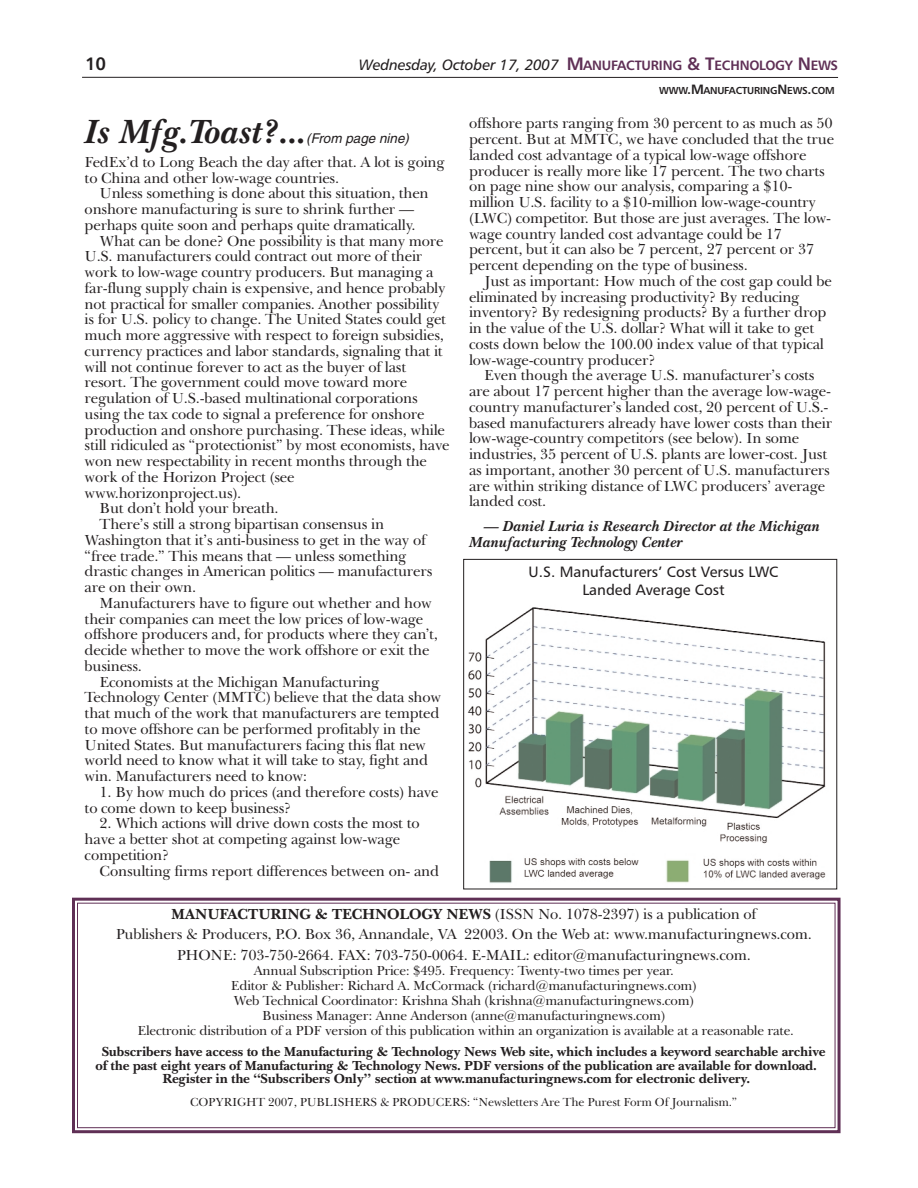
<style>
.page{position:relative;width:918px;height:1188px;background:#fff}
.page>*{position:absolute;margin:0;border:0;box-sizing:border-box;transform-origin:0 0}
.t1{font:italic 700 34.5px "Baskerville BT";letter-spacing:-.015em;color:#231f20}
.t2{font:18px "Humanist 777 BT Bold B";color:#231f20}
.t3{font:15px/15.8px "Baskerville BT";letter-spacing:-.015em;color:#231f20}
.t4{font:italic 700 15px/15.8px "Baskerville BT";letter-spacing:-.015em;color:#231f20}
.t5{font:15px "Humanist 777 BT Italic B";letter-spacing:-.01em;color:#231f20}
.t6{font:15px/18px "Humanist 777 BT Roman B";color:#231f20;text-align:center}
.t7{font:13.5px/15px "Baskerville BT";letter-spacing:-.015em;color:#231f20;text-align:center}
.t8{font:700 13.5px "Baskerville BT";letter-spacing:-.015em;color:#231f20}
.t9{font:italic 13.5px "Helvetica";color:#231f20}
.t10{font:12px "Baskerville BT";letter-spacing:-.015em;color:#231f20}
.t11{font:10.2px "Humanist 777 BT Bold B";letter-spacing:-.015em;color:#231f20}
.s1{font-family:"Humanist 777 BT Bold B";font-size:18px;color:#5f2f55}
.s2{font-family:"Humanist 777 BT Bold B";font-size:13.5px;color:#5f2f55}
.s3{font-size:13.5px}
.s4{font-weight:700}
</style>
<div class="page">
<hr style="left:82px;top:77px;width:756px;height:1px;background:#231f20">
<div style="left:72px;top:898px;width:769px;height:235px;border:3px solid #5f2f55"></div>
<div style="left:77px;top:903px;width:759px;height:225px;border:1px solid #5f2f55"></div>
<img style="left:467px;top:607px;width:359px;height:276px">
<div style="left:463px;top:559px;width:374px;height:330px;border:1px solid #231f20"></div>
<p class="t2" style="left:85px;top:56px;width:23px">10</p>
<p class="t5" style="left:359px;top:58px;width:481px">Wednesday, October 17, 2007 <span class="s1">M</span><span class="s2">ANUFACTURING</span> <span class="s1">&amp; T</span><span class="s2">ECHNOLOGY</span> <span class="s1">N</span><span class="s2">EWS</span></p>
<h1 class="t1" style="left:85px;top:118px;width:223px">Is Mfg.Toast?...</h1>
<p class="t9" style="left:306px;top:133px;width:104px">(From page nine)</p>
<p class="t3" style="left:85px;top:156px;width:362px">FedEx’d to Long Beach the day after that. A lot is going to China and other low-wage countries.</p>
<p class="t3" style="left:100px;top:187px;width:331px">Unless something is done about this situation, then</p>
<p class="t3" style="left:85px;top:203px;width:331px">onshore manufacturing is sure to shrink further —</p>
<p class="t3" style="left:85px;top:219px;width:332px">perhaps quite soon and perhaps quite dramatically.</p>
<p class="t3" style="left:100px;top:235px;width:345px">What can be done? One possibility is that many more</p>
<p class="t3" style="left:85px;top:250px;width:339px">U.S. manufacturers could contract out more of their</p>
<p class="t3" style="left:85px;top:266px;width:351px">work to low-wage country producers. But managing a</p>
<p class="t3" style="left:85px;top:282px;width:362px">far-flung supply chain is expensive, and hence probably</p>
<p class="t3" style="left:85px;top:298px;width:356px">not practical for smaller companies. Another possibility</p>
<p class="t3" style="left:85px;top:313px;width:363px">is for U.S. policy to change. The United States could get</p>
<p class="t3" style="left:85px;top:329px;width:361px">much more aggressive with respect to foreign subsidies,</p>
<p class="t3" style="left:85px;top:345px;width:360px">currency practices and labor standards, signaling that it</p>
<p class="t3" style="left:85px;top:361px;width:323px">will not continue forever to act as the buyer of last</p>
<p class="t3" style="left:85px;top:376px;width:324px">resort. The government could move toward more</p>
<p class="t3" style="left:85px;top:392px;width:335px">regulation of U.S.-based multinational corporations</p>
<p class="t3" style="left:85px;top:408px;width:341px">using the tax code to signal a preference for onshore</p>
<p class="t3" style="left:85px;top:424px;width:362px">production and onshore purchasing. These ideas, while</p>
<p class="t3" style="left:85px;top:439px;width:367px">still ridiculed as “protectionist” by most economists, have</p>
<p class="t3" style="left:85px;top:455px;width:344px">won new respectability in recent months through the</p>
<p class="t3" style="left:85px;top:471px;width:211px">work of the Horizon Project (see</p>
<p class="t3" style="left:85px;top:487px;width:158px">www.horizonproject.us).</p>
<p class="t3" style="left:100px;top:502px;width:180px">But don’t hold your breath.</p>
<p class="t3" style="left:100px;top:518px;width:286px">There’s still a strong bipartisan consensus in</p>
<p class="t3" style="left:85px;top:534px;width:343px">Washington that it’s anti-business to get in the way of</p>
<p class="t3" style="left:85px;top:550px;width:323px">“free trade.” This means that — unless something</p>
<p class="t3" style="left:85px;top:565px;width:349px">drastic changes in American politics — manufacturers</p>
<p class="t3" style="left:85px;top:581px;width:113px">are on their own.</p>
<p class="t3" style="left:100px;top:597px;width:334px">Manufacturers have to figure out whether and how</p>
<p class="t3" style="left:85px;top:613px;width:340px">their companies can meet the low prices of low-wage</p>
<p class="t3" style="left:85px;top:628px;width:355px">offshore producers and, for products where they can’t,</p>
<p class="t3" style="left:85px;top:644px;width:346px">decide whether to move the work offshore or exit the</p>
<p class="t3" style="left:85px;top:660px;width:59px">business.</p>
<p class="t3" style="left:100px;top:676px;width:281px">Economists at the Michigan Manufacturing</p>
<p class="t3" style="left:85px;top:691px;width:358px">Technology Center (MMTC) believe that the data show</p>
<p class="t3" style="left:85px;top:707px;width:356px">that much of the work that manufacturers are tempted</p>
<p class="t3" style="left:85px;top:723px;width:338px">to move offshore can be performed profitably in the</p>
<p class="t3" style="left:85px;top:739px;width:343px">United States. But manufacturers facing this flat new</p>
<p class="t3" style="left:85px;top:754px;width:345px">world need to know what it will take to stay, fight and</p>
<p class="t3" style="left:85px;top:770px;width:224px">win. Manufacturers need to know:</p>
<p class="t3" style="left:85px;top:786px;width:355px;text-indent:15px">1. By how much do prices (and therefore costs) have to come down to keep business?</p>
<p class="t3" style="left:85px;top:817px;width:337px;text-indent:15px">2. Which actions will drive down costs the most to have a better shot at competing against low-wage competition?</p>
<p class="t3" style="left:100px;top:865px;width:341px">Consulting firms report differences between on- and</p>
<p class="t11" style="left:659px;top:86px;width:177px">WWW<span class="s3">.M</span>ANUFACTURING<span class="s3">N</span>EWS<span class="s3">.</span>COM</p>
<p class="t3" style="left:469px;top:117px;width:367px">offshore parts ranging from 30 percent to as much as 50 percent. But at MMTC, we have concluded that the true landed cost advantage of a typical low-wage offshore producer is really more like 17 percent. The two charts on page nine show our analysis, comparing a $10- million U.S. facility to a $10-million low-wage-country (LWC) competitor. But those are just averages. The low&shy;wage country landed cost advantage could be 17 percent, but it can also be 7 percent, 27 percent or 37 percent depending on the type of business.</p>
<p class="t3" style="left:469px;top:275px;width:364px;text-indent:15px">Just as important: How much of the cost gap could be eliminated by increasing productivity? By reducing inventory? By redesigning products? By a further drop in the value of the U.S. dollar? What will it take to get costs down below the 100.00 index value of that typical low-wage-country producer?</p>
<p class="t3" style="left:469px;top:369px;width:365px;text-indent:15px">Even though the average U.S. manufacturer’s costs are about 17 percent higher than the average low-wage&shy;country manufacturer’s landed cost, 20 percent of U.S.- based manufacturers already have lower costs than their low-wage-country competitors (see below). In some industries, 35 percent of U.S. plants are lower-cost. Just as important, another 30 percent of U.S. manufacturers are within striking distance of LWC producers’ average landed cost.</p>
<p class="t4" style="left:469px;top:520px;width:353px;text-indent:15px">— Daniel Luria is Research Director at the Michigan<br>Manufacturing Technology Center</p>
<p class="t6" style="left:529px;top:563px;width:251px">U.S. Manufacturers’ Cost Versus LWC<br>Landed Average Cost</p>
<p class="t3" style="left:116px;top:906px;width:698px;line-height:20.5px;text-align:center"><span class="s4">MANUFACTURING &amp; TECHNOLOGY NEWS</span> (ISSN No. 1078-2397) is a publication of<br>Publishers &amp; Producers, P.O. Box 36, Annandale, VA 22003. On the Web at: www.manufacturingnews.com.<br>PHONE: 703-750-2664. FAX: 703-750-0064. E-MAIL: editor@manufacturingnews.com.</p>
<p class="t7" style="left:137px;top:965px;width:658px">Annual Subscription Price: $495. Frequency: Twenty-two times per year.<br>Editor &amp; Publisher: Richard A. McCormack (richard@manufacturingnews.com)<br>Web Technical Coordinator: Krishna Shah (krishna@manufacturingnews.com)<br>Business Manager: Anne Anderson (anne@manufacturingnews.com)<br>Electronic distribution of a PDF version of this publication within an organization is available at a reasonable rate.</p>
<p class="t8" style="left:102px;top:1046px;width:725px">Subscribers have access to the Manufacturing &amp; Technology News Web site, which includes a keyword searchable archive</p>
<p class="t8" style="left:96px;top:1060px;width:723px">of the past eight years of Manufacturing &amp; Technology News. PDF versions of the publication are available for download.</p>
<p class="t8" style="left:162px;top:1073px;width:589px">Register in the “Subscribers Only” section at www.manufacturingnews.com for electronic delivery.</p>
<p class="t10" style="left:190px;top:1097px;width:549px">COPYRIGHT 2007, PUBLISHERS &amp; PRODUCERS: “Newsletters Are The Purest Form Of Journalism.”</p>
</div>
